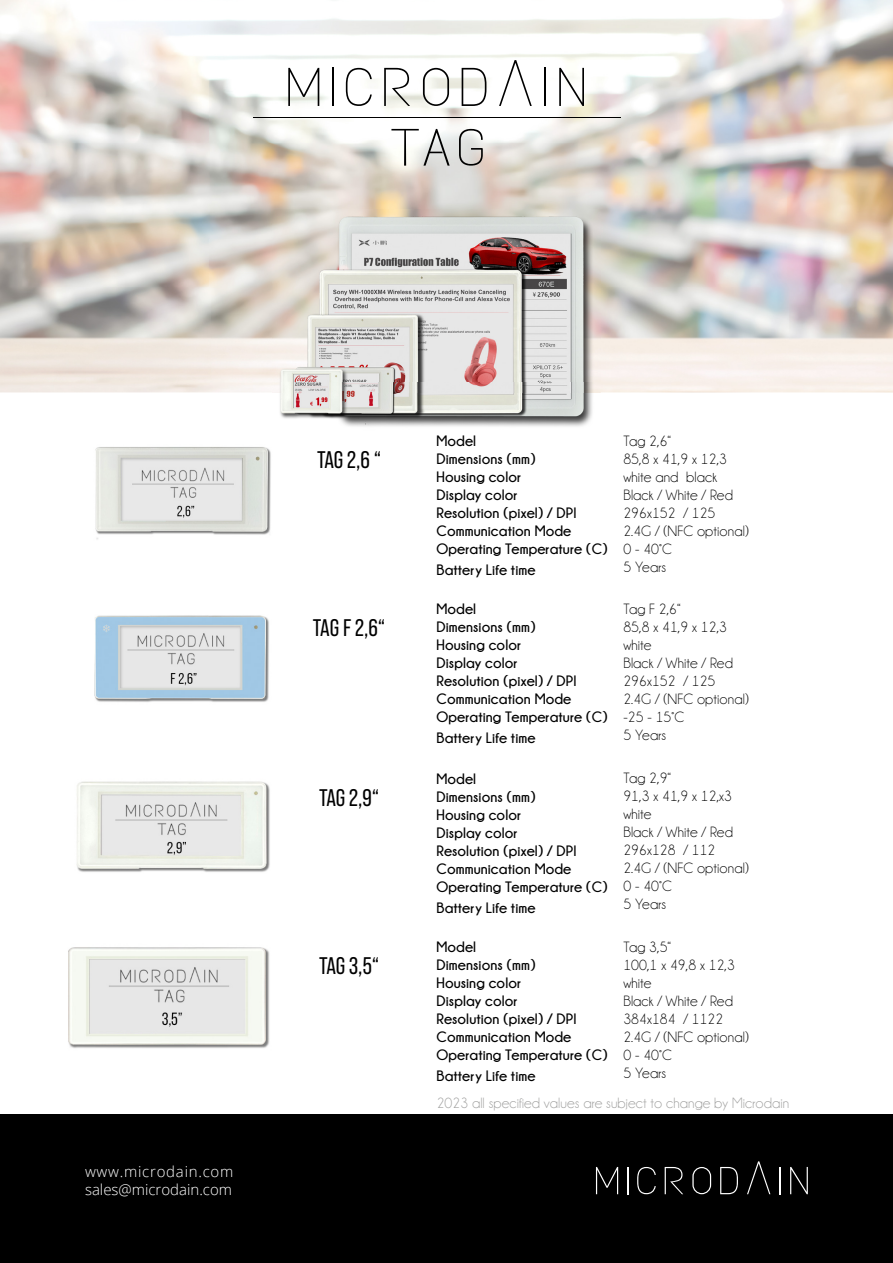
<style>
.page{position:relative;width:893px;height:1263px;background:#fff}
.page>*{position:absolute;margin:0;border:0;box-sizing:border-box;transform-origin:0 0}
.t1{font:24px "Bebas Neue Pro";letter-spacing:-.03em;color:#000}
.t2{font:700 15px/18px "Champagne&Limousines";letter-spacing:.005em;color:#000}
.t3{font:15px/18px "Champagne&Limousines";letter-spacing:.005em;color:#000}
.t4{font:15px "Champagne&Limousines";letter-spacing:.005em;color:#9d9d9c}
.t5{font:300 15px/18px "Open Sans";color:#fff}
</style>
<div class="page">
<img style="left:0;top:0;width:840px;height:143px">
<img style="left:840px;top:0;width:53px;height:383px">
<div style="left:0;top:1114px;width:893px;height:149px;background:#000"></div>
<svg style="left:596px;top:1167px;width:22px;height:27px"></svg>
<svg style="left:627px;top:1167px;width:1px;height:27px"></svg>
<svg style="left:637px;top:1167px;width:19px;height:27px"></svg>
<svg style="left:665px;top:1167px;width:18px;height:27px"></svg>
<svg style="left:692px;top:1167px;width:19px;height:27px"></svg>
<svg style="left:720px;top:1167px;width:18px;height:27px"></svg>
<svg style="left:747px;top:1161px;width:23px;height:33px"></svg>
<svg style="left:780px;top:1167px;width:1px;height:27px"></svg>
<svg style="left:790px;top:1167px;width:18px;height:27px"></svg>
<svg style="left:391px;top:129px;width:59px;height:37px"></svg>
<svg style="left:459px;top:129px;width:24px;height:37px"></svg>
<hr style="left:253px;top:117px;width:367px;height:1px;background:#000">
<svg style="left:288px;top:68px;width:31px;height:38px"></svg>
<hr style="left:332px;top:68px;width:1px;height:38px;background:#000">
<svg style="left:346px;top:68px;width:26px;height:38px"></svg>
<svg style="left:384px;top:68px;width:26px;height:38px"></svg>
<svg style="left:423px;top:68px;width:26px;height:38px"></svg>
<svg style="left:462px;top:68px;width:24px;height:38px"></svg>
<svg style="left:499px;top:60px;width:33px;height:46px"></svg>
<hr style="left:545px;top:68px;width:1px;height:38px;background:#000">
<svg style="left:559px;top:68px;width:25px;height:38px"></svg>
<img style="left:95px;top:447px;width:176px;height:92px">
<img style="left:94px;top:615px;width:175px;height:87px">
<img style="left:76px;top:781px;width:194px;height:91px">
<img style="left:68px;top:947px;width:202px;height:101px">
<img style="left:272px;top:209px;width:329px;height:218px">
<p class="t5" style="left:85px;top:1162px;width:150px">www.microdain.com sales@microdain.com</p>
<h1 class="t1" style="left:317px;top:446px;width:66px">TAG 2,6 “</h1>
<h1 class="t1" style="left:313px;top:615px;width:74px">TAG F 2,6“</h1>
<h1 class="t1" style="left:319px;top:784px;width:62px">TAG 2,9“</h1>
<h1 class="t1" style="left:319px;top:952px;width:62px">TAG 3,5“</h1>
<p class="t2" style="left:437px;top:432px;width:172px">Model<br>Dimensions (mm)<br>Housing color<br>Display color<br>Resolution (pixel) / DPI<br>Communication Mode<br>Operating Temperature (C)</p>
<p class="t2" style="left:437px;top:561px;width:100px">Battery Life time</p>
<p class="t2" style="left:437px;top:600px;width:172px">Model<br>Dimensions (mm)<br>Housing color<br>Display color<br>Resolution (pixel) / DPI<br>Communication Mode<br>Operating Temperature (C)</p>
<p class="t2" style="left:437px;top:729px;width:100px">Battery Life time</p>
<p class="t2" style="left:437px;top:769px;width:172px">Model<br>Dimensions (mm)<br>Housing color<br>Display color<br>Resolution (pixel) / DPI<br>Communication Mode<br>Operating Temperature (C)</p>
<p class="t2" style="left:437px;top:898px;width:100px">Battery Life time</p>
<p class="t3" style="left:623px;top:432px;width:127px">Tag 2,6“<br>85,8 x 41,9 x 12,3 white and black<br>Black / White / Red<br>296x152 / 125<br>2.4G / (NFC optional)<br>0 - 40°C<br>5 Years</p>
<p class="t3" style="left:623px;top:600px;width:127px">Tag F 2,6“<br>85,8 x 41,9 x 12,3 white<br>Black / White / Red<br>296x152 / 125<br>2.4G / (NFC optional) -25 - 15°C<br>5 Years</p>
<p class="t3" style="left:623px;top:769px;width:127px">Tag 2,9“<br>91,3 x 41,9 x 12,x3 white<br>Black / White / Red<br>296x128 / 112<br>2.4G / (NFC optional)<br>0 - 40°C<br>5 Years</p>
<p class="t3" style="left:623px;top:938px;width:127px">Tag 3,5“<br>100,1 x 49,8 x 12,3 white<br>Black / White / Red<br>384x184 / 1122<br>2.4G / (NFC optional)<br>0 - 40°C<br>5 Years</p>
<p class="t4" style="left:437px;top:1095px;width:354px">2023 all specified values are subject to change by Microdain</p>
<p class="t2" style="left:437px;top:937px;width:172px">Model<br>Dimensions (mm)<br>Housing color<br>Display color<br>Resolution (pixel) / DPI<br>Communication Mode<br>Operating Temperature (C)</p>
<p class="t2" style="left:437px;top:1066px;width:100px">Battery Life time</p>
</div>
